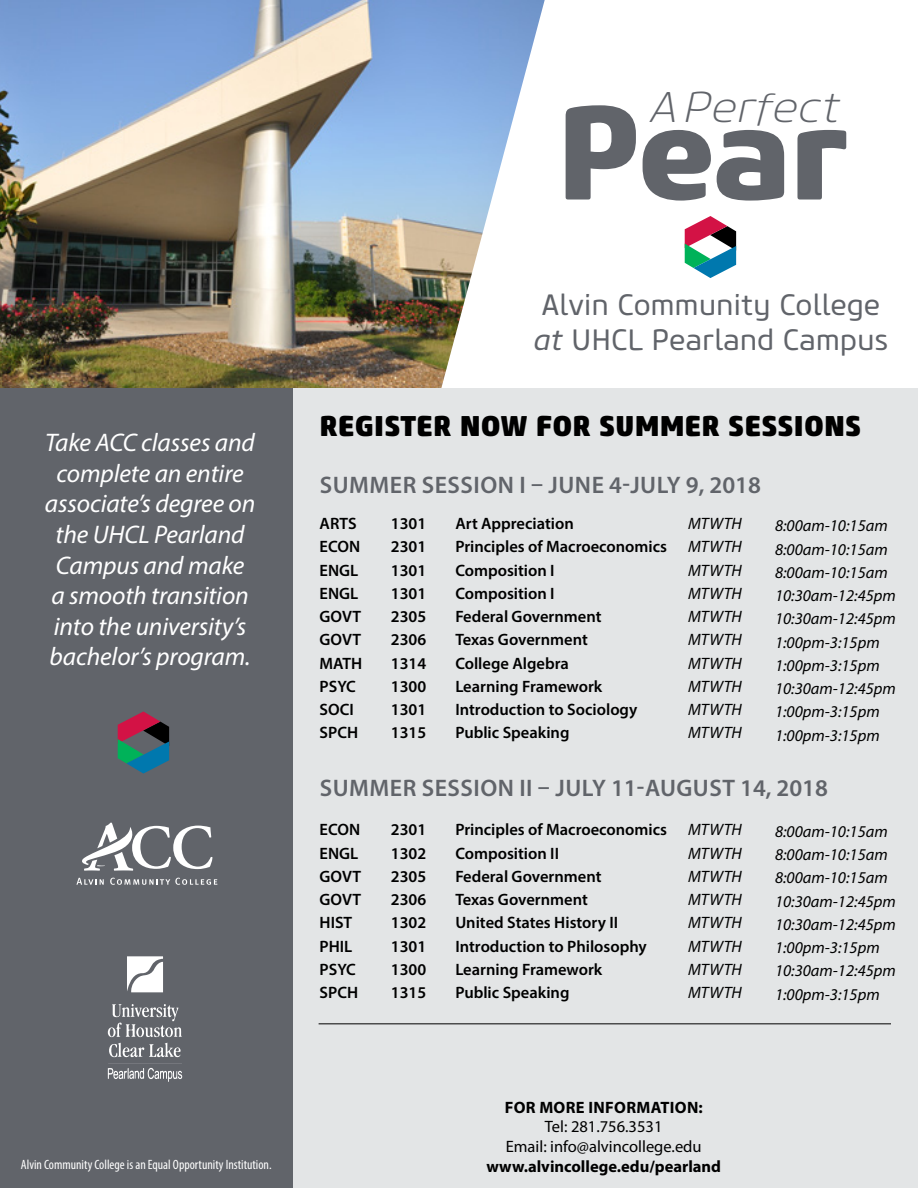
<style>
.page{position:relative;width:918px;height:1188px;background:#fff}
.page>*{position:absolute;margin:0;border:0;box-sizing:border-box;transform-origin:0 0}
.t1{font:800 132.3px "Core Sans M75";color:#61646a;scale:1.05 1}
.t2{font:italic 200 42.9px "Core Sans M25";color:#61646a;scale:1.11 1}
.t3{font:29.4px/35.2px "Core Sans M45";letter-spacing:-.005em;color:#61646a}
.t4{font:800 28.5px "Core Sans M85";color:#000}
.t5{font:italic 25.5px/30.6px "Myriad Pro";letter-spacing:-.005em;color:#fff;text-align:center}
.t6{font:600 24px "Myriad Pro";letter-spacing:.02em;color:#61646a}
.t7{font:600 16.5px/23.2px "Myriad Pro";color:#000}
.t8{font:italic 16.5px/23.2px "Myriad Pro";color:#000;text-align:justify}
.t9{font:16.5px/19.8px "Myriad Pro";color:#000;text-align:center}
.t10{font:700 16.5px "Myriad Pro";color:#000}
.t11{font:700 16.5px "Myriad Pro";letter-spacing:.02em;color:#000}
.t12{font:condensed 13.5px "Myriad Pro";color:#fff}
.s1{font-size:34.8px}
.s2{font-style:italic}
</style>
<div class="page">
<img style="left:0;top:0;width:545px;height:389px">
<div style="left:287px;top:389px;width:631px;height:799px;background:#e3e5e6"></div>
<div style="left:0;top:389px;width:293px;height:799px;background:#61646a"></div>
<svg style="left:127px;top:956px;width:36px;height:36px"></svg>
<svg style="left:108px;top:1004px;width:75px;height:78px"></svg>
<svg style="left:76px;top:878px;width:28px;height:7px"></svg>
<svg style="left:110px;top:878px;width:107px;height:7px"></svg>
<svg style="left:82px;top:823px;width:131px;height:48px"></svg>
<hr style="left:319px;top:1023px;width:572px;height:1px;background:#000">
<svg style="left:685px;top:216px;width:51px;height:62px"></svg>
<svg style="left:118px;top:711px;width:51px;height:63px"></svg>
<h3 class="t5" style="left:45px;top:427px;width:212px">Take ACC classes and complete an entire associate’s degree on the UHCL Pearland<br>Campus and make<br>a smooth transition into the university’s bachelor’s program.</h3>
<p class="t12" style="left:21px;top:1156px;width:252px">Alvin Community College is an Equal Opportunity Institution.</p>
<h2 class="t2" style="left:650px;top:81px;width:173px">A Per<span class="s1">f</span>ect</h2>
<h1 class="t1" style="left:555px;top:67px;width:280px">Pear</h1>
<h3 class="t3" style="left:533px;top:287px;width:357px">Alvin Community College <span class="s2">at</span> UHCL Pearland Campus</h3>
<h3 class="t4" style="left:320px;top:407px;width:543px">REGISTER NOW FOR SUMMER SESSIONS</h3>
<h3 class="t6" style="left:320px;top:470px;width:443px">SUMMER SESSION I – JUNE 4-JULY 9, 2018</h3>
<p class="t7" style="left:455px;top:512px;width:213px">Art Appreciation<br>Principles of Macroeconomics<br>Composition I<br>Composition I<br>Federal Government<br>Texas Government<br>College Algebra<br>Learning Framework<br>Introduction to Sociology<br>Public Speaking</p>
<p class="t8" style="left:775px;top:514px;width:122px;text-align:left">8:00am-10:15am<br>8:00am-10:15am<br>8:00am-10:15am<br>10:30am-12:45pm<br>10:30am-12:45pm<br>1:00pm-3:15pm<br>1:00pm-3:15pm<br>10:30am-12:45pm<br>1:00pm-3:15pm<br>1:00pm-3:15pm</p>
<p class="t7" style="left:320px;top:512px;width:44px">ARTS<br>ECON<br>ENGL<br>ENGL<br>GOVT<br>GOVT<br>MATH<br>PSYC<br>SOCI<br>SPCH</p>
<p class="t7" style="left:391px;top:512px;width:37px;text-align:justify">1301<br>2301<br>1301<br>1301<br>2305<br>2306<br>1314<br>1300<br>1301<br>1315</p>
<p class="t8" style="left:688px;top:512px;width:55px">MTWTH MTWTH MTWTH MTWTH MTWTH MTWTH MTWTH MTWTH MTWTH MTWTH</p>
<h3 class="t6" style="left:320px;top:772px;width:510px">SUMMER SESSION II – JULY 11-AUGUST 14, 2018</h3>
<p class="t7" style="left:320px;top:818px;width:43px">ECON<br>ENGL<br>GOVT<br>GOVT<br>HIST<br>PHIL<br>PSYC<br>SPCH</p>
<p class="t7" style="left:391px;top:818px;width:37px;text-align:justify">2301<br>1302<br>2305<br>2306<br>1302<br>1301<br>1300<br>1315</p>
<p class="t8" style="left:688px;top:818px;width:55px">MTWTH MTWTH MTWTH MTWTH MTWTH MTWTH MTWTH MTWTH</p>
<p class="t7" style="left:455px;top:818px;width:213px">Principles of Macroeconomics<br>Composition II<br>Federal Government<br>Texas Government<br>United States History II<br>Introduction to Philosophy<br>Learning Framework<br>Public Speaking</p>
<p class="t8" style="left:775px;top:819px;width:122px;text-align:left">8:00am-10:15am<br>8:00am-10:15am<br>8:00am-10:15am<br>10:30am-12:45pm<br>10:30am-12:45pm<br>1:00pm-3:15pm<br>10:30am-12:45pm<br>1:00pm-3:15pm</p>
<p class="t11" style="left:505px;top:1096px;width:200px">FOR MORE INFORMATION:</p>
<p class="t9" style="left:506px;top:1117px;width:197px">Tel: 281.756.3531<br>Email: info@alvincollege.edu</p>
<p class="t10" style="left:486px;top:1156px;width:236px">www.alvincollege.edu/pearland</p>
</div>
